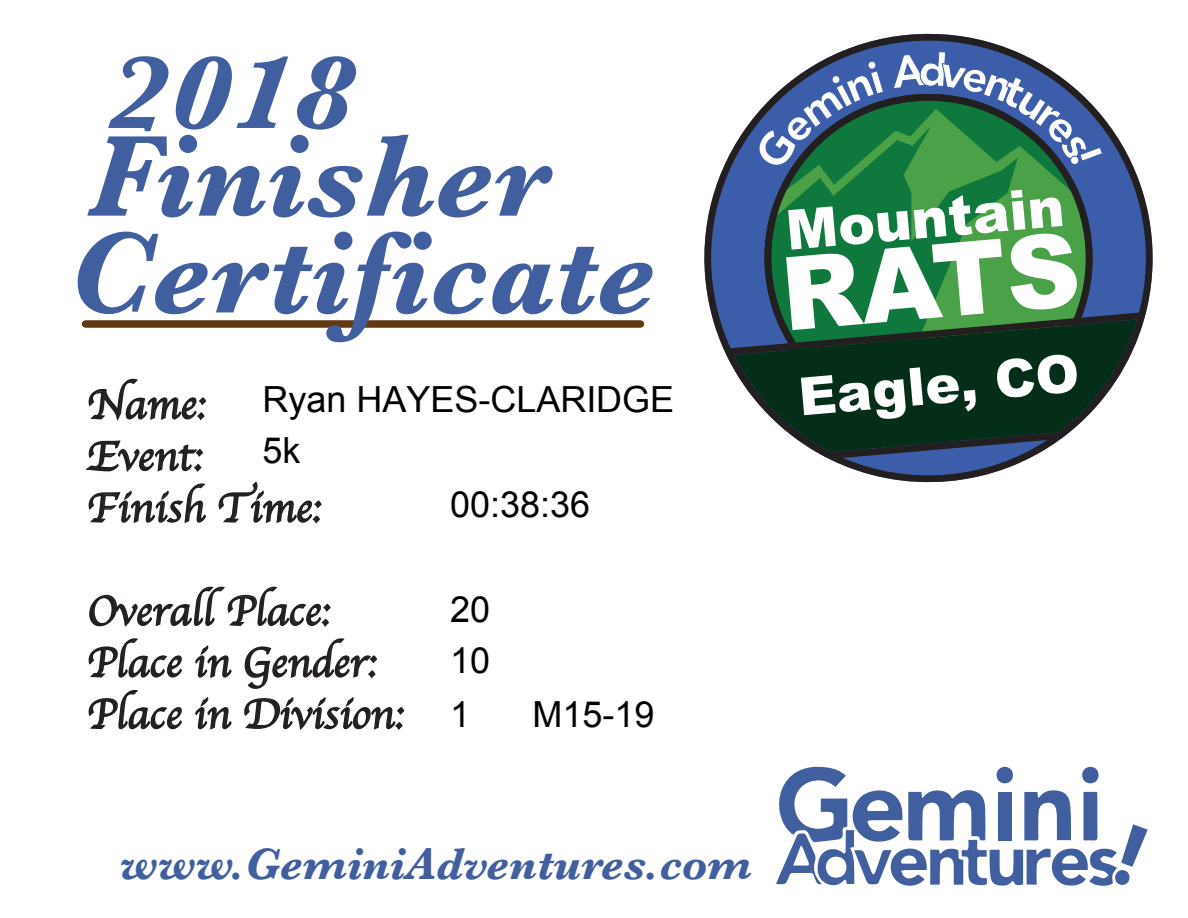
<style>
.page{position:relative;width:1188px;height:918px;background:#fff}
.page>*{position:absolute;margin:0;border:0;box-sizing:border-box;transform-origin:0 0}
.t1{font:italic 700 119.7px "Baskerville";color:#415e9f}
.t2{font:italic 700 105.75px "Baskerville";color:#415e9f;scale:1.12 1}
.t3{font:italic 700 46.05px "Baskerville";color:#415e9f}
.t4{font:43.05px/51.6px "Apple Chancery";color:#231f20}
.t5{font:36px "Arial";color:#000}
</style>
<div class="page">
<div style="left:86px;top:320px;width:554px;height:8px;background:#603913"></div>
<svg style="left:85px;top:378px;width:122px;height:145px"></svg>
<svg style="left:218px;top:481px;width:104px;height:43px"></svg>
<svg style="left:88px;top:586px;width:317px;height:144px"></svg>
<svg style="left:776px;top:766px;width:372px;height:120px"></svg>
<div style="left:1082px;top:767px;width:17px;height:16px;background:#415e9f;border-radius:50%"></div>
<div style="left:997px;top:767px;width:16px;height:16px;background:#415e9f;border-radius:50%"></div>
<div style="left:1115px;top:870px;width:15px;height:15px;background:#415e9f;border-radius:50%"></div>
<svg style="left:704px;top:33px;width:449px;height:450px"></svg>
<svg style="left:801px;top:367px;width:175px;height:52px"></svg>
<svg style="left:997px;top:354px;width:80px;height:43px"></svg>
<h2 class="t2" style="left:105px;top:31px;width:223px">2018</h2>
<h1 class="t1" style="left:87px;top:106px;width:461px">Finisher</h1>
<h1 class="t1" style="left:67px;top:203px;width:589px">Certificate</h1>
<p class="t4" style="left:87px;top:378px;width:235px">Name:<br>Event:<br>Finish Time:</p>
<p class="t5" style="left:262px;top:380px;width:413px">Ryan HAYES-CLARIDGE</p>
<p class="t5" style="left:262px;top:431px;width:40px">5k</p>
<p class="t5" style="left:450px;top:485px;width:142px">00:38:36</p>
<p class="t4" style="left:87px;top:585px;width:318px">Overall Place:<br>Place in Gender:<br>Place in Division:</p>
<p class="t5" style="left:450px;top:590px;width:42px">20</p>
<p class="t5" style="left:450px;top:641px;width:42px">10</p>
<p class="t5" style="left:450px;top:695px;width:22px">1</p>
<p class="t5" style="left:532px;top:695px;width:124px">M15-19</p>
<p class="t3" style="left:120px;top:837px;width:632px">www.GeminiAdventures.com</p>
</div>
